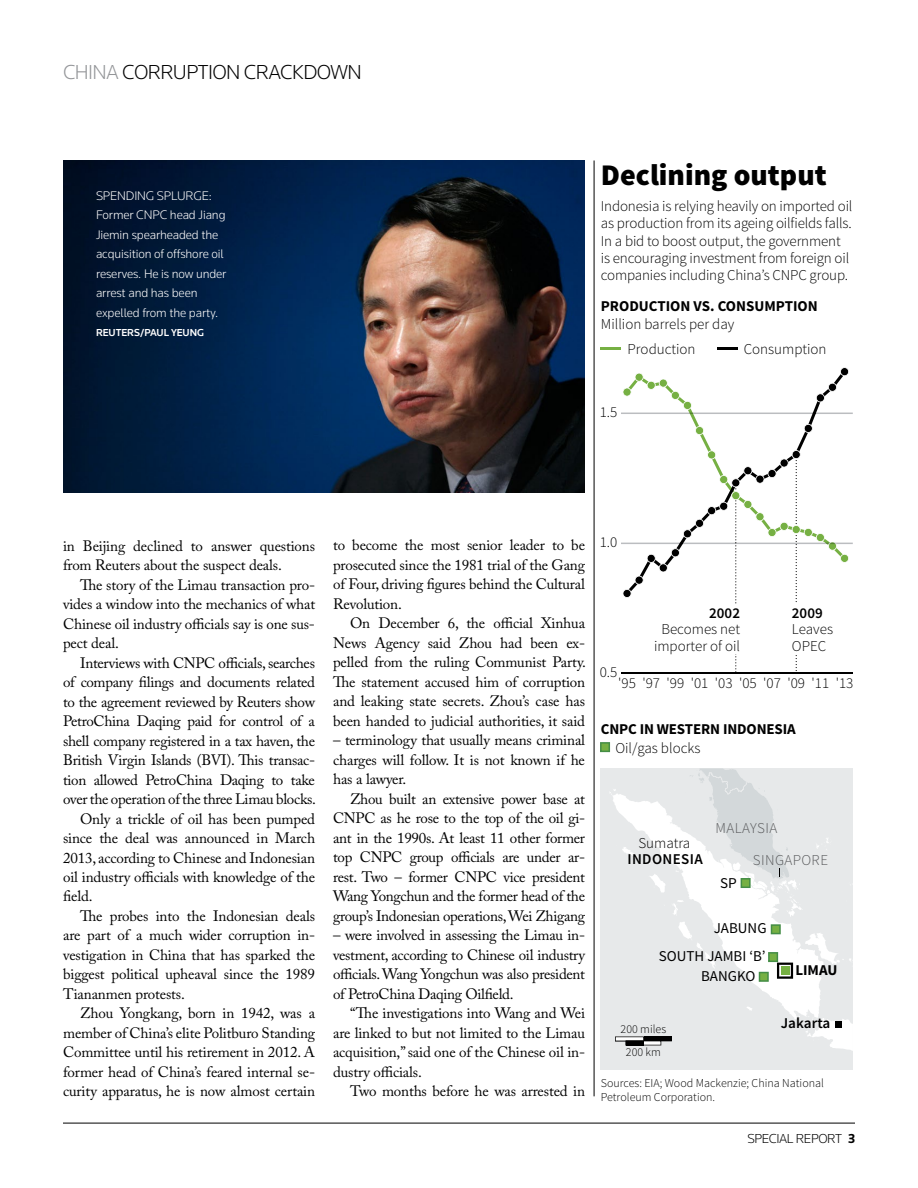
<style>
.page{position:relative;width:918px;height:1188px;background:#fff}
.page>*{position:absolute;margin:0;border:0;box-sizing:border-box;transform-origin:0 0}
.t1{font:900 30px "Source Sans Pro";color:#000}
.t2{font:300 21px "Knowledge";letter-spacing:-.03em;color:#000}
.t3{font:15px/19.5px "Adobe Caslon Pro";letter-spacing:-.01em;color:#000;text-align:justify}
.t4{font:300 15px/17.2px "Source Sans Pro";letter-spacing:-.01em;color:#000}
.t5{font:700 15px "Source Sans Pro";letter-spacing:-.01em;color:#000}
.t6{font:15px/27.8px "Source Sans Pro";color:#000;text-align:right}
.t7{font:300 15px/31.2px "Source Sans Pro";letter-spacing:.025em;color:#58595b}
.t8{font:600 15px "Source Sans Pro";color:#000}
.t9{font:600 15px "Source Sans Pro";letter-spacing:.025em;color:#000}
.t10{font:300 13.5px "Knowledge";letter-spacing:-.03em;color:#000}
.t11{font:300 12.9px/19.5px "Knowledge";letter-spacing:-.01em;color:#fff}
.t12{font:300 12px/22.5px "Source Sans Pro";color:#000;text-align:center}
.t13{font:500 10.5px "Knowledge";letter-spacing:-.01em;color:#fff}
.s1{color:#939598}
.s2{font-weight:700}
</style>
<div class="page">
<hr style="left:63px;top:1123px;width:792px;height:1px;background:#000">
<img style="left:63px;top:161px;width:522px;height:331px">
<hr style="left:594px;top:160px;width:1px;height:936px;background:#000">
<div style="left:601px;top:768px;width:252px;height:302px;background:#e7e9ea"></div>
<svg style="left:610px;top:789px;width:243px;height:262px"></svg>
<div style="left:836px;top:1021px;width:6px;height:7px;background:#000"></div>
<svg style="left:615px;top:1036px;width:57px;height:9px"></svg>
<svg style="left:771px;top:924px;width:10px;height:10px"></svg>
<svg style="left:759px;top:952px;width:34px;height:30px"></svg>
<svg style="left:621px;top:367px;width:232px;height:305px"></svg>
<hr style="left:621px;top:673px;width:232px;height:1px;background:#000">
<hr style="left:601px;top:347px;width:20px;height:3px;background:#76b043">
<hr style="left:717px;top:347px;width:20px;height:3px;background:#000">
<div style="left:793px;top:604px;width:6px;height:49px;background:#fff"></div>
<div style="left:733px;top:604px;width:6px;height:49px;background:#fff"></div>
<svg style="left:600px;top:742px;width:10px;height:10px"></svg>
<svg style="left:685px;top:768px;width:109px;height:120px"></svg>
<h2 class="t2" style="left:63px;top:59px;width:300px"><span class="s1">CHINA</span> CORRUPTION CRACKDOWN</h2>
<p class="t11" style="left:96px;top:185px;width:132px">SPENDING SPLURGE:<br>Former CNPC head Jiang<br>Jiemin spearheaded the acquisition of offshore oil reserves. He is now under arrest and has been expelled from the party.</p>
<p class="t13" style="left:96px;top:326px;width:109px">REUTERS/PAUL YEUNG</p>
<h1 class="t1" style="left:601px;top:156px;width:227px">Declining output</h1>
<p class="t4" style="left:601px;top:198px;width:253px">Indonesia is relying heavily on imported oil as production from its ageing oilfields falls.<br>In a bid to boost output, the government is encouraging investment from foreign oil companies including China’s CNPC group.</p>
<p class="t5" style="left:601px;top:297px;width:219px">PRODUCTION VS. CONSUMPTION</p>
<p class="t4" style="left:601px;top:316px;width:135px">Million barrels per day</p>
<p class="t4" style="left:628px;top:341px;width:70px">Production</p>
<p class="t4" style="left:744px;top:341px;width:84px">Consumption</p>
<p class="t4" style="left:600px;top:404px;width:19px">1.5</p>
<p class="t3" style="left:63px;top:536px;width:253px">in Beijing declined to answer questions from Reuters about the suspect deals.</p>
<p class="t3" style="left:63px;top:575px;width:254px;text-indent:17px">The story of the Limau transaction pro&shy;vides a window into the mechanics of what Chinese oil industry officials say is one sus&shy;pect deal.</p>
<p class="t3" style="left:80px;top:653px;width:237px">Interviews with CNPC officials, searches</p>
<p class="t3" style="left:63px;top:672px;width:254px">of company filings and documents related</p>
<p class="t3" style="left:63px;top:692px;width:253px">to the agreement reviewed by Reuters show</p>
<p class="t3" style="left:63px;top:711px;width:253px">PetroChina Daqing paid for control of a</p>
<p class="t3" style="left:63px;top:731px;width:254px">shell company registered in a tax haven, the</p>
<p class="t3" style="left:63px;top:750px;width:254px">British Virgin Islands (BVI). This transac-</p>
<p class="t3" style="left:63px;top:770px;width:253px">tion allowed PetroChina Daqing to take</p>
<p class="t3" style="left:63px;top:789px;width:255px">over the operation of the three Limau blocks.</p>
<p class="t3" style="left:80px;top:809px;width:237px">Only a trickle of oil has been pumped</p>
<p class="t3" style="left:63px;top:828px;width:254px">since the deal was announced in March</p>
<p class="t3" style="left:63px;top:848px;width:253px">2013, according to Chinese and Indonesian</p>
<p class="t3" style="left:63px;top:867px;width:254px">oil industry officials with knowledge of the</p>
<p class="t3" style="left:63px;top:887px;width:31px">field.</p>
<p class="t3" style="left:80px;top:906px;width:236px">The probes into the Indonesian deals</p>
<p class="t3" style="left:63px;top:926px;width:254px">are part of a much wider corruption in-</p>
<p class="t3" style="left:63px;top:945px;width:253px">vestigation in China that has sparked the</p>
<p class="t3" style="left:63px;top:965px;width:254px">biggest political upheaval since the 1989</p>
<p class="t3" style="left:63px;top:984px;width:123px">Tiananmen protests.</p>
<p class="t3" style="left:80px;top:1004px;width:236px">Zhou Yongkang, born in 1942, was a</p>
<p class="t3" style="left:63px;top:1023px;width:254px">member of China’s elite Politburo Standing</p>
<p class="t3" style="left:63px;top:1043px;width:254px">Committee until his retirement in 2012. A</p>
<p class="t3" style="left:63px;top:1062px;width:253px">former head of China’s feared internal se-</p>
<p class="t3" style="left:63px;top:1082px;width:254px">curity apparatus, he is now almost certain</p>
<p class="t3" style="left:333px;top:536px;width:254px">to become the most senior leader to be prosecuted since the 1981 trial of the Gang of Four, driving figures behind the Cultural Revolution.</p>
<p class="t3" style="left:333px;top:614px;width:255px;text-indent:17px">On December 6, the official Xinhua News Agency said Zhou had been ex&shy;pelled from the ruling Communist Party.<br>The statement accused him of corruption and leaking state secrets. Zhou’s case has been handed to judicial authorities, it said</p>
<p class="t3" style="left:333px;top:731px;width:254px">– terminology that usually means criminal charges will follow. It is not known if he has a lawyer.</p>
<p class="t3" style="left:333px;top:789px;width:254px;text-indent:17px">Zhou built an extensive power base at CNPC as he rose to the top of the oil gi&shy;ant in the 1990s. At least 11 other former top CNPC group officials are under ar&shy;rest. Two – former CNPC vice president Wang Yongchun and the former head of the group’s Indonesian operations, Wei Zhigang</p>
<p class="t3" style="left:333px;top:926px;width:254px">– were involved in assessing the Limau in&shy;vestment, according to Chinese oil industry officials. Wang Yongchun was also president of PetroChina Daqing Oilfield.</p>
<p class="t3" style="left:333px;top:1004px;width:254px;text-indent:17px">“The investigations into Wang and Wei are linked to but not limited to the Limau acquisition,” said one of the Chinese oil in&shy;dustry officials.</p>
<p class="t3" style="left:350px;top:1082px;width:236px">Two months before he was arrested in</p>
<p class="t4" style="left:600px;top:534px;width:19px">1.0</p>
<p class="t8" style="left:709px;top:603px;width:32px">2002</p>
<p class="t4" style="left:654px;top:621px;width:88px;line-height:16.5px;text-align:center">Becomes net importer of oil</p>
<p class="t8" style="left:792px;top:603px;width:32px">2009</p>
<p class="t4" style="left:792px;top:621px;width:43px;line-height:16.5px">Leaves<br>OPEC</p>
<p class="t4" style="left:600px;top:664px;width:19px">0.5</p>
<p class="t4" style="left:618px;top:674px;width:237px">'95 '97 '99 '01 '03 '05 '07 '09 '11 '13</p>
<p class="t5" style="left:601px;top:720px;width:196px">CNPC IN WESTERN INDONESIA</p>
<p class="t4" style="left:615px;top:739px;width:87px">Oil/gas blocks</p>
<p class="t4" style="left:638px;top:834px;width:53px">Sumatra</p>
<p class="t9" style="left:628px;top:850px;width:77px">INDONESIA</p>
<p class="t7" style="left:753px;top:813px;width:77px;text-indent:-37px">MALAYSIA<br>SINGAPORE</p>
<p class="t6" style="left:720px;top:869px;width:18px">SP</p>
<p class="t6" style="left:659px;top:915px;width:109px">JABUNG<br>SOUTH JAMBI ‘B’</p>
<p class="t6" style="left:701px;top:962px;width:56px">BANGKO</p>
<p class="t12" style="left:621px;top:1018px;width:47px">200 miles<br>200 km</p>
<p class="t5" style="left:795px;top:960px;width:44px">LIMAU</p>
<p class="t8" style="left:781px;top:1014px;width:51px">Jakarta</p>
<p class="t12" style="left:601px;top:1077px;width:225px;line-height:13.5px;text-align:left">Sources: EIA; Wood Mackenzie; China National<br>Petroleum Corporation.</p>
<p class="t10" style="left:747px;top:1130px;width:109px">SPECIAL REPORT <span class="s2">3</span></p>
</div>
